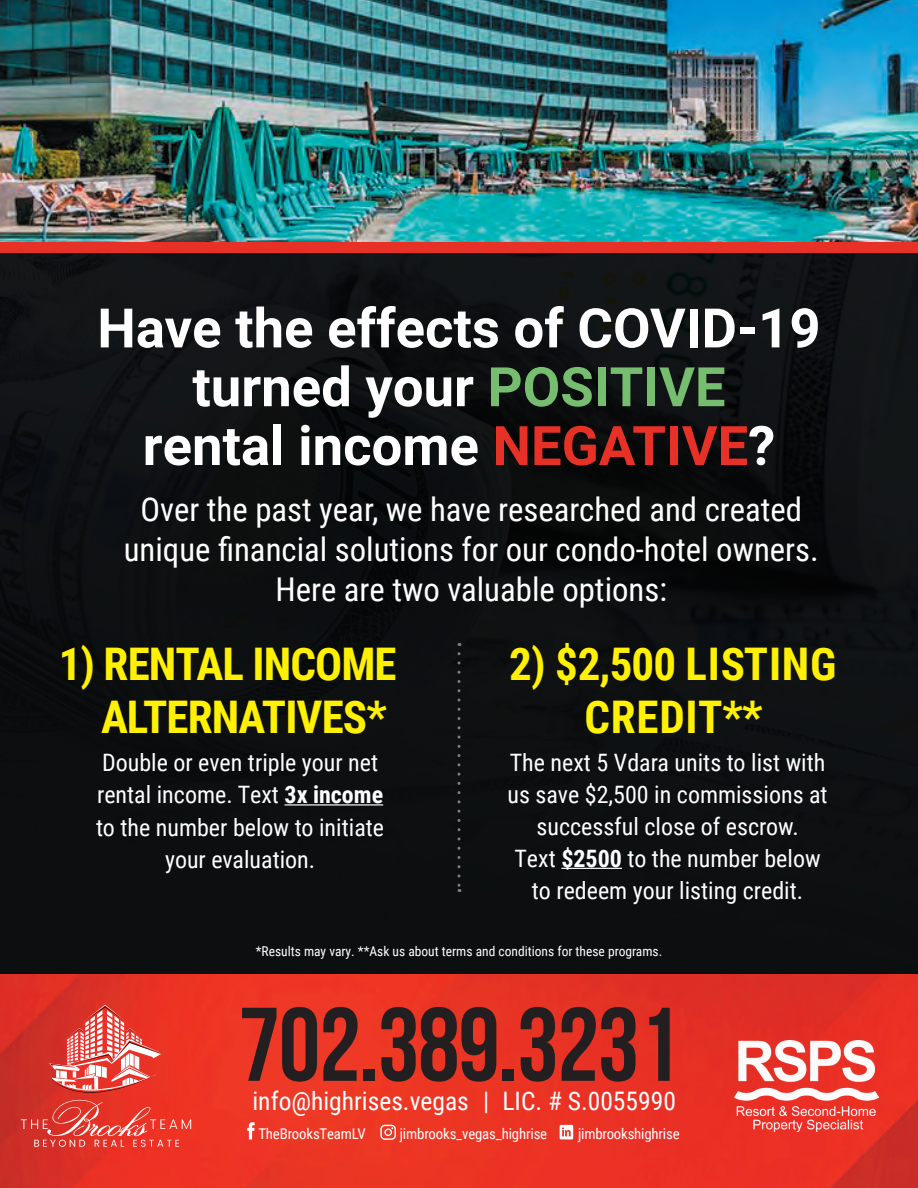
<style>
.page{position:relative;width:918px;height:1188px;background:#fff}
.page>*{position:absolute;margin:0;border:0;box-sizing:border-box;transform-origin:0 0}
.t1{font:700 104.4px "Bebas Neue";letter-spacing:-.01em;color:#231f20}
.t2{font:700 54.45px/58.8px "Roboto";color:#fff;text-align:center}
.t3{font:700 45px "Roboto Condensed";letter-spacing:-.02em;color:#fff101}
.t4{font:700 45px/53.4px "Roboto Condensed";letter-spacing:.015em;color:#fff101;text-align:center}
.t5{font:32.85px/40.2px "Roboto Condensed";color:#fff;text-align:center}
.t6{font:25.5px "Roboto Condensed";color:#fff}
.t7{font:24px/32px "Roboto Condensed";color:#fff;text-align:center}
.t8{font:14.85px "Roboto Condensed";letter-spacing:-.01em;color:#fff}
.t9{font:13.5px "Roboto Condensed";color:#fff}
.s1{color:#76bd6f}
.s2{color:#e73127}
.s3{font-weight:700}
</style>
<div class="page">
<div style="left:0;top:253px;width:918px;height:722px;background:#0d0f10"></div>
<img style="left:0;top:975px;width:918px;height:213px">
<img style="left:734px;top:1040px;width:144px;height:91px">
<div style="left:0;top:242px;width:918px;height:11px;background:#e73127"></div>
<svg style="left:21px;top:1003px;width:170px;height:144px;background:#e44e44"></svg>
<svg style="left:247px;top:1122px;width:8px;height:18px"></svg>
<svg style="left:380px;top:1125px;width:16px;height:15px"></svg>
<svg style="left:560px;top:1125px;width:13px;height:14px"></svg>
<svg style="left:458px;top:654px;width:2px;height:238px"></svg>
<hr style="left:561px;top:868px;width:61px;height:1px;background:#fff">
<img style="left:0;top:0;width:918px;height:242px">
<hr style="left:285px;top:804px;width:98px;height:2px;background:#fff">
<h2 class="t2" style="left:97px;top:297px;width:725px">Have the effects of COVID-19 turned your <span class="s1">POSITIVE<br></span>rental income <span class="s2">NEGATIVE</span>?</h2>
<h3 class="t5" style="left:124px;top:488px;width:696px">Over the past year, we have researched and created unique financial solutions for our condo-hotel owners.<br>Here are two valuable options:</h3>
<h3 class="t3" style="left:59px;top:632px;width:339px">1) RENTAL INCOME</h3>
<h3 class="t4" style="left:509px;top:636px;width:329px">2) $2,500 LISTING<br>CREDIT**</h3>
<h3 class="t3" style="left:101px;top:685px;width:287px">ALTERNATIVES*</h3>
<p class="t7" style="left:96px;top:745px;width:290px;line-height:32.5px">Double or even triple your net rental income. Text <span class="s3">3x income </span>to the number below to initiate your evaluation.</p>
<p class="t7" style="left:508px;top:745px;width:322px">The next 5 Vdara units to list with us save $2,500 in commissions at successful close of escrow.<br>Text <span class="s3">$2500</span> to the number below to redeem your listing credit.</p>
<p class="t9" style="left:256px;top:941px;width:408px">*Results may vary. **Ask us about terms and conditions for these programs.</p>
<h1 class="t1" style="left:239px;top:987px;width:442px">702.389.3231</h1>
<p class="t6" style="left:252px;top:1084px;width:425px">info@highrises.vegas | LIC. # S.0055990</p>
<p class="t8" style="left:258px;top:1123px;width:109px">TheBrooksTeamLV</p>
<p class="t8" style="left:400px;top:1123px;width:149px">jimbrooks_vegas_highrise</p>
<p class="t8" style="left:578px;top:1123px;width:103px">jimbrookshighrise</p>
</div>
